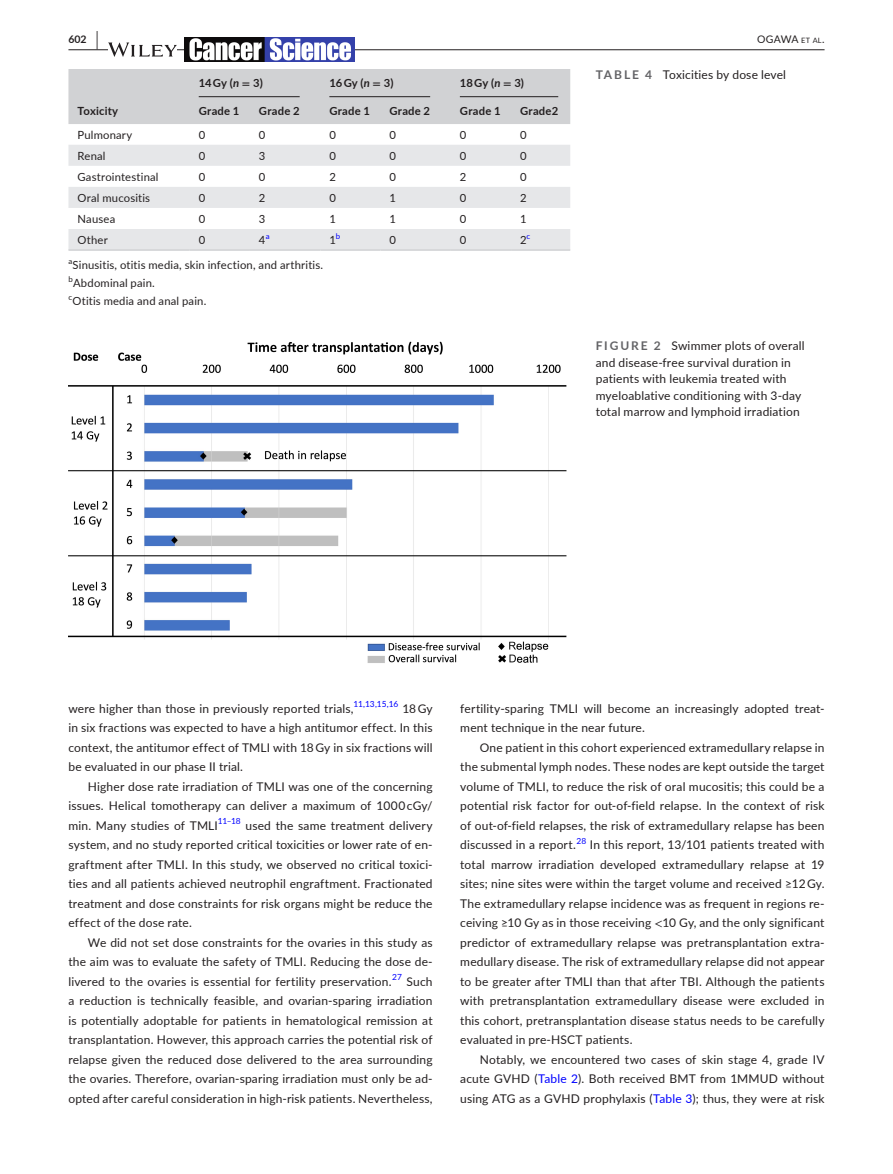
<style>
.page{position:relative;width:893px;height:1174px;background:#fff}
.page>*{position:absolute;margin:0;border:0;box-sizing:border-box;transform-origin:0 0}
.t1{font:12px/19.5px "Lato";letter-spacing:.015em;color:#231f20;text-align:justify}
.t2{font:11.25px "Lato";letter-spacing:.015em;color:#231f20}
.t3{font:700 11.25px "Lato";letter-spacing:.02em;color:#231f20}
.t4{font:10.5px "Lato";letter-spacing:.005em;color:#231f20}
.t5{font:700 10.5px "Lato";color:#231f20}
.t6{font:8.4px "Lato";letter-spacing:-.005em;color:#00f}
.t7{font:7.8px "Lato";color:#00f}
.t8{font:7.8px "Lato";color:#231f20}
.s1{font-size:19.5px}
.s2{font-size:7.35px}
.s3{font-style:italic}
.s4{font-family:"STIX"}
.s5{font-weight:700;color:#636366}
.s6{color:#00f}
</style>
<div class="page">
<hr style="left:68px;top:49px;width:756px;height:1px;background:#231f20">
<svg style="left:108px;top:42px;width:69px;height:15px"></svg>
<img style="left:185px;top:38px;width:170px;height:24px">
<div style="left:68px;top:69px;width:502px;height:55px;background:#d1d2d4"></div>
<svg style="left:68px;top:145px;width:502px;height:104px;fill:#e6e7e9"></svg>
<hr style="left:68px;top:249px;width:122px;height:2px;background:#d1d2d4">
<hr style="left:190px;top:249px;width:60px;height:2px;background:#d1d2d4">
<hr style="left:250px;top:249px;width:70px;height:2px;background:#d1d2d4">
<hr style="left:320px;top:249px;width:60px;height:2px;background:#d1d2d4">
<hr style="left:380px;top:249px;width:71px;height:2px;background:#d1d2d4">
<hr style="left:451px;top:249px;width:60px;height:2px;background:#d1d2d4">
<hr style="left:511px;top:249px;width:59px;height:2px;background:#d1d2d4">
<hr style="left:199px;top:96px;width:101px;height:1px;background:#231f20">
<hr style="left:329px;top:96px;width:101px;height:1px;background:#231f20">
<hr style="left:460px;top:96px;width:98px;height:1px;background:#231f20">
<img style="left:68px;top:341px;width:498px;height:322px">
<p class="t5" style="left:68px;top:31px;width:31px">602 <span class="s1">|</span></p>
<p class="t4" style="left:757px;top:31px;width:69px">OGAWA <span class="s2">et al</span>.</p>
<p class="t3" style="left:77px;top:102px;width:42px">Toxicity</p>
<p class="t3" style="left:199px;top:75px;width:66px">14 Gy (<span class="s3">n</span> <span class="s4">=</span> 3)</p>
<p class="t3" style="left:329px;top:75px;width:66px">16 Gy (<span class="s3">n</span> <span class="s4">=</span> 3)</p>
<p class="t3" style="left:460px;top:75px;width:66px">18 Gy (<span class="s3">n</span> <span class="s4">=</span> 3)</p>
<p class="t3" style="left:199px;top:102px;width:42px">Grade 1</p>
<p class="t3" style="left:259px;top:102px;width:42px">Grade 2</p>
<p class="t3" style="left:329px;top:102px;width:42px">Grade 1</p>
<p class="t3" style="left:389px;top:102px;width:42px">Grade 2</p>
<p class="t3" style="left:460px;top:102px;width:42px">Grade 1</p>
<p class="t3" style="left:520px;top:102px;width:40px">Grade2</p>
<p class="t2" style="left:77px;top:127px;width:56px">Pulmonary</p>
<p class="t2" style="left:199px;top:127px;width:8px">0</p>
<p class="t2" style="left:259px;top:127px;width:8px">0</p>
<p class="t2" style="left:329px;top:127px;width:8px">0</p>
<p class="t2" style="left:389px;top:127px;width:8px">0</p>
<p class="t2" style="left:460px;top:127px;width:8px">0</p>
<p class="t2" style="left:520px;top:127px;width:8px">0</p>
<p class="t2" style="left:77px;top:148px;width:30px">Renal</p>
<p class="t2" style="left:199px;top:148px;width:8px">0</p>
<p class="t2" style="left:259px;top:148px;width:8px">3</p>
<p class="t2" style="left:329px;top:148px;width:8px">0</p>
<p class="t2" style="left:389px;top:148px;width:8px">0</p>
<p class="t2" style="left:460px;top:148px;width:8px">0</p>
<p class="t2" style="left:520px;top:148px;width:8px">0</p>
<p class="t2" style="left:77px;top:169px;width:83px">Gastrointestinal</p>
<p class="t2" style="left:199px;top:169px;width:8px">0</p>
<p class="t2" style="left:259px;top:169px;width:8px">0</p>
<p class="t2" style="left:329px;top:169px;width:8px">2</p>
<p class="t2" style="left:389px;top:169px;width:8px">0</p>
<p class="t2" style="left:460px;top:169px;width:8px">2</p>
<p class="t2" style="left:520px;top:169px;width:8px">0</p>
<p class="t2" style="left:77px;top:190px;width:74px">Oral mucositis</p>
<p class="t2" style="left:199px;top:190px;width:8px">0</p>
<p class="t2" style="left:259px;top:190px;width:8px">2</p>
<p class="t2" style="left:329px;top:190px;width:8px">0</p>
<p class="t2" style="left:389px;top:190px;width:8px">1</p>
<p class="t2" style="left:460px;top:190px;width:8px">0</p>
<p class="t2" style="left:520px;top:190px;width:8px">2</p>
<p class="t2" style="left:77px;top:211px;width:39px">Nausea</p>
<p class="t2" style="left:199px;top:211px;width:8px">0</p>
<p class="t2" style="left:259px;top:211px;width:8px">3</p>
<p class="t2" style="left:329px;top:211px;width:8px">1</p>
<p class="t2" style="left:389px;top:211px;width:8px">1</p>
<p class="t2" style="left:460px;top:211px;width:8px">0</p>
<p class="t2" style="left:520px;top:211px;width:8px">1</p>
<p class="t2" style="left:77px;top:232px;width:32px">Other</p>
<p class="t2" style="left:199px;top:232px;width:8px">0</p>
<p class="t2" style="left:259px;top:232px;width:8px">4</p>
<p class="t7" style="left:266px;top:230px;width:5px">a</p>
<p class="t2" style="left:329px;top:232px;width:8px">1</p>
<p class="t7" style="left:336px;top:230px;width:6px">b</p>
<p class="t2" style="left:389px;top:232px;width:8px">0</p>
<p class="t2" style="left:460px;top:232px;width:8px">0</p>
<p class="t2" style="left:520px;top:232px;width:8px">2</p>
<p class="t7" style="left:527px;top:230px;width:5px">c</p>
<p class="t2" style="left:68px;top:257px;width:256px"><sup>a</sup>Sinusitis, otitis media, skin infection, and arthritis.</p>
<p class="t8" style="left:68px;top:273px;width:6px">b</p>
<p class="t2" style="left:73px;top:275px;width:83px">Abdominal pain.</p>
<p class="t8" style="left:68px;top:291px;width:5px">c</p>
<p class="t2" style="left:72px;top:293px;width:135px">Otitis media and anal pain.</p>
<p class="t1" style="left:596px;top:64px;width:192px"><span class="s5">TABLE 4</span> Toxicities by dose level</p>
<p class="t1" style="left:596px;top:337px;width:210px;line-height:16.5px;text-align:left"><span class="s5">FIGURE 2</span> Swimmer plots of overall and disease-free survival duration in patients with leukemia treated with myeloablative conditioning with 3-day total marrow and lymphoid irradiation</p>
<p class="t1" style="left:68px;top:698px;width:287px">were higher than those in previously reported trials,</p>
<p class="t6" style="left:353px;top:698px;width:47px">11,13,15,16</p>
<p class="t1" style="left:68px;top:698px;width:366px;text-indent:334px">18 Gy in six fractions was expected to have a high antitumor effect. In this context, the antitumor effect of TMLI with 18 Gy in six fractions will be evaluated in our phase II trial.</p>
<p class="t1" style="left:68px;top:776px;width:366px;text-indent:20px">Higher dose rate irradiation of TMLI was one of the concerning issues. Helical tomotherapy can deliver a maximum of 1000 cGy/ min. Many studies of TMLI<sup>11–18</sup> used the same treatment delivery system, and no study reported critical toxicities or lower rate of en&shy;graftment after TMLI. In this study, we observed no critical toxici&shy;ties and all patients achieved neutrophil engraftment. Fractionated treatment and dose constraints for risk organs might be reduce the effect of the dose rate.</p>
<p class="t1" style="left:68px;top:932px;width:366px;text-indent:20px">We did not set dose constraints for the ovaries in this study as the aim was to evaluate the safety of TMLI. Reducing the dose de&shy;livered to the ovaries is essential for fertility preservation.<sup>27</sup> Such a reduction is technically feasible, and ovarian-sparing irradiation is potentially adoptable for patients in hematological remission at transplantation. However, this approach carries the potential risk of relapse given the reduced dose delivered to the area surrounding the ovaries. Therefore, ovarian-sparing irradiation must only be ad&shy;opted after careful consideration in high-risk patients. Nevertheless,</p>
<p class="t1" style="left:460px;top:698px;width:366px">fertility-sparing TMLI will become an increasingly adopted treat&shy;ment technique in the near future.</p>
<p class="t1" style="left:460px;top:737px;width:366px;text-indent:20px">One patient in this cohort experienced extramedullary relapse in the submental lymph nodes. These nodes are kept outside the target volume of TMLI, to reduce the risk of oral mucositis; this could be a potential risk factor for out-of-field relapse. In the context of risk of out-of-field relapses, the risk of extramedullary relapse has been discussed in a report.<sup>28</sup> In this report, 13/101 patients treated with total marrow irradiation developed extramedullary relapse at 19 sites; nine sites were within the target volume and received ≥12 Gy.<br>The extramedullary relapse incidence was as frequent in regions re&shy;ceiving ≥10 Gy as in those receiving <span class="s4">&lt;</span>10 Gy, and the only significant predictor of extramedullary relapse was pretransplantation extra&shy;medullary disease. The risk of extramedullary relapse did not appear to be greater after TMLI than that after TBI. Although the patients with pretransplantation extramedullary disease were excluded in this cohort, pretransplantation disease status needs to be carefully evaluated in pre-HSCT patients.</p>
<p class="t1" style="left:460px;top:1049px;width:366px;text-indent:20px">Notably, we encountered two cases of skin stage 4, grade IV acute GVHD (<span class="s6">Table 2</span>). Both received BMT from 1MMUD without using ATG as a GVHD prophylaxis (<span class="s6">Table 3</span>); thus, they were at risk</p>
</div>
